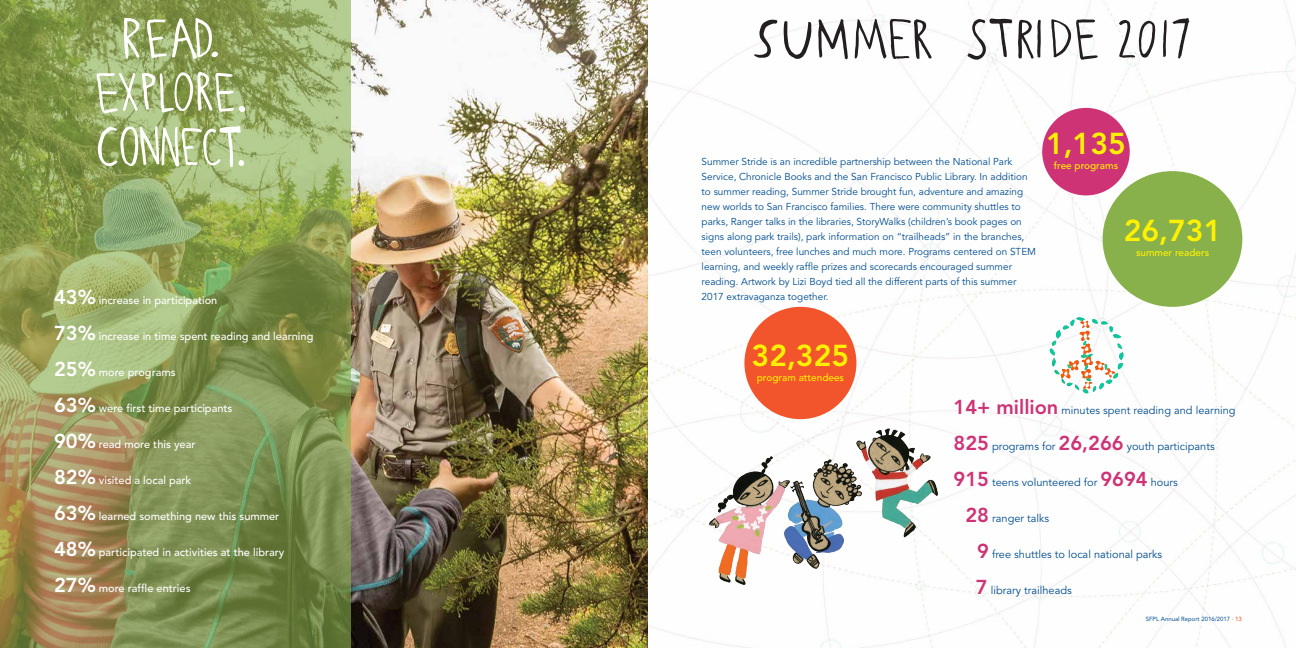
<style>
.page{position:relative;width:1296px;height:648px;background:#fff}
.page>*{position:absolute;margin:0;border:0;box-sizing:border-box;transform-origin:0 0}
.t1{font:800 30px "Avenir";color:#fff101}
.t2{font:500 11px "Avenir";color:#fff}
.t3{font:11px "Avenir";color:#004c8e}
.t4{font:10px/15px "Avenir";color:#004c8e}
.t5{font:500 10px "Avenir";color:#fff101}
.t6{font:6px "Avenir";color:#004c8e}
.s1{font-weight:800;font-size:20px}
.s2{font-weight:800;font-size:20px;color:#ce3375}
.s3{font-weight:500;color:#f2552c}
</style>
<div class="page">
<img style="left:351px;top:0;width:945px;height:648px">
<svg style="left:0;top:0;width:351px;height:648px;background:#8c9958"></svg>
<svg style="left:97px;top:72px;width:149px;height:41px"></svg>
<svg style="left:98px;top:126px;width:146px;height:41px"></svg>
<svg style="left:147px;top:18px;width:71px;height:41px"></svg>
<svg style="left:124px;top:18px;width:16px;height:41px"></svg>
<img style="left:702px;top:422px;width:247px;height:169px">
<div style="left:1103px;top:171px;width:139px;height:136px;background:#88b04b;border-radius:50%"></div>
<div style="left:744px;top:307px;width:112px;height:112px;background:#f2552c;border-radius:50%"></div>
<div style="left:1042px;top:108px;width:88px;height:87px;background:#ce3375;border-radius:50%"></div>
<svg style="left:1076px;top:317px;width:11px;height:12px"></svg>
<svg style="left:818px;top:19px;width:30px;height:40px"></svg>
<svg style="left:784px;top:21px;width:27px;height:38px"></svg>
<svg style="left:754px;top:20px;width:23px;height:38px"></svg>
<svg style="left:1051px;top:19px;width:47px;height:41px"></svg>
<svg style="left:855px;top:19px;width:77px;height:40px"></svg>
<svg style="left:968px;top:19px;width:44px;height:41px"></svg>
<svg style="left:1173px;top:18px;width:16px;height:41px"></svg>
<svg style="left:1119px;top:20px;width:36px;height:38px"></svg>
<svg style="left:1018px;top:20px;width:23px;height:39px"></svg>
<svg style="left:1163px;top:20px;width:4px;height:37px"></svg>
<p class="t2" style="left:54px;top:294px;width:165px"><span class="s1">43%</span> increase in participation</p>
<p class="t2" style="left:54px;top:330px;width:261px"><span class="s1">73%</span> increase in time spent reading and learning</p>
<p class="t2" style="left:54px;top:366px;width:123px"><span class="s1">25%</span> more programs</p>
<p class="t2" style="left:54px;top:402px;width:180px"><span class="s1">63%</span> were first time participants</p>
<p class="t2" style="left:54px;top:438px;width:143px"><span class="s1">90%</span> read more this year</p>
<p class="t2" style="left:54px;top:474px;width:139px"><span class="s1">82%</span> visited a local park</p>
<p class="t2" style="left:54px;top:510px;width:227px"><span class="s1">63%</span> learned something new this summer</p>
<p class="t2" style="left:54px;top:546px;width:232px"><span class="s1">48%</span> participated in activities at the library</p>
<p class="t2" style="left:54px;top:582px;width:138px"><span class="s1">27%</span> more raffle entries</p>
<p class="t4" style="left:702px;top:154px;width:312px">Summer Stride is an incredible partnership between the National Park</p>
<p class="t4" style="left:702px;top:169px;width:328px">Service, Chronicle Books and the San Francisco Public Library. In addition</p>
<p class="t4" style="left:702px;top:184px;width:336px">to summer reading, Summer Stride brought fun, adventure and amazing new worlds to San Francisco families. There were community shuttles to parks, Ranger talks in the libraries, StoryWalks (children’s book pages on signs along park trails), park information on “trailheads” in the branches, teen volunteers, free lunches and much more. Programs centered on STEM learning, and weekly raffle prizes and scorecards encouraged summer</p>
<p class="t4" style="left:702px;top:274px;width:316px">reading. Artwork by Lizi Boyd tied all the different parts of this summer</p>
<p class="t4" style="left:702px;top:289px;width:128px">2017 extravaganza together.</p>
<p class="t1" style="left:1046px;top:126px;width:81px">1,135</p>
<p class="t5" style="left:1054px;top:160px;width:66px">free programs</p>
<p class="t1" style="left:1124px;top:213px;width:99px">26,731</p>
<p class="t5" style="left:1136px;top:247px;width:75px">summer readers</p>
<p class="t1" style="left:752px;top:338px;width:99px">32,325</p>
<p class="t5" style="left:757px;top:372px;width:89px">program attendees</p>
<p class="t3" style="left:954px;top:404px;width:284px"><span class="s2">14+ million</span> minutes spent reading and learning</p>
<p class="t3" style="left:954px;top:440px;width:263px"><span class="s2">825</span> programs for <span class="s2">26,266</span> youth participants</p>
<p class="t3" style="left:954px;top:476px;width:226px"><span class="s2">915</span> teens volunteered for <span class="s2">9694</span> hours</p>
<p class="t3" style="left:965px;top:512px;width:85px"><span class="s2">28</span> ranger talks</p>
<p class="t3" style="left:977px;top:548px;width:186px"><span class="s2">9</span> free shuttles to local national parks</p>
<p class="t3" style="left:976px;top:584px;width:97px"><span class="s2">7</span> library trailheads</p>
<p class="t6" style="left:1146px;top:615px;width:98px">SFPL Annual Report 2016/2017 · <span class="s3">13</span></p>
</div>
